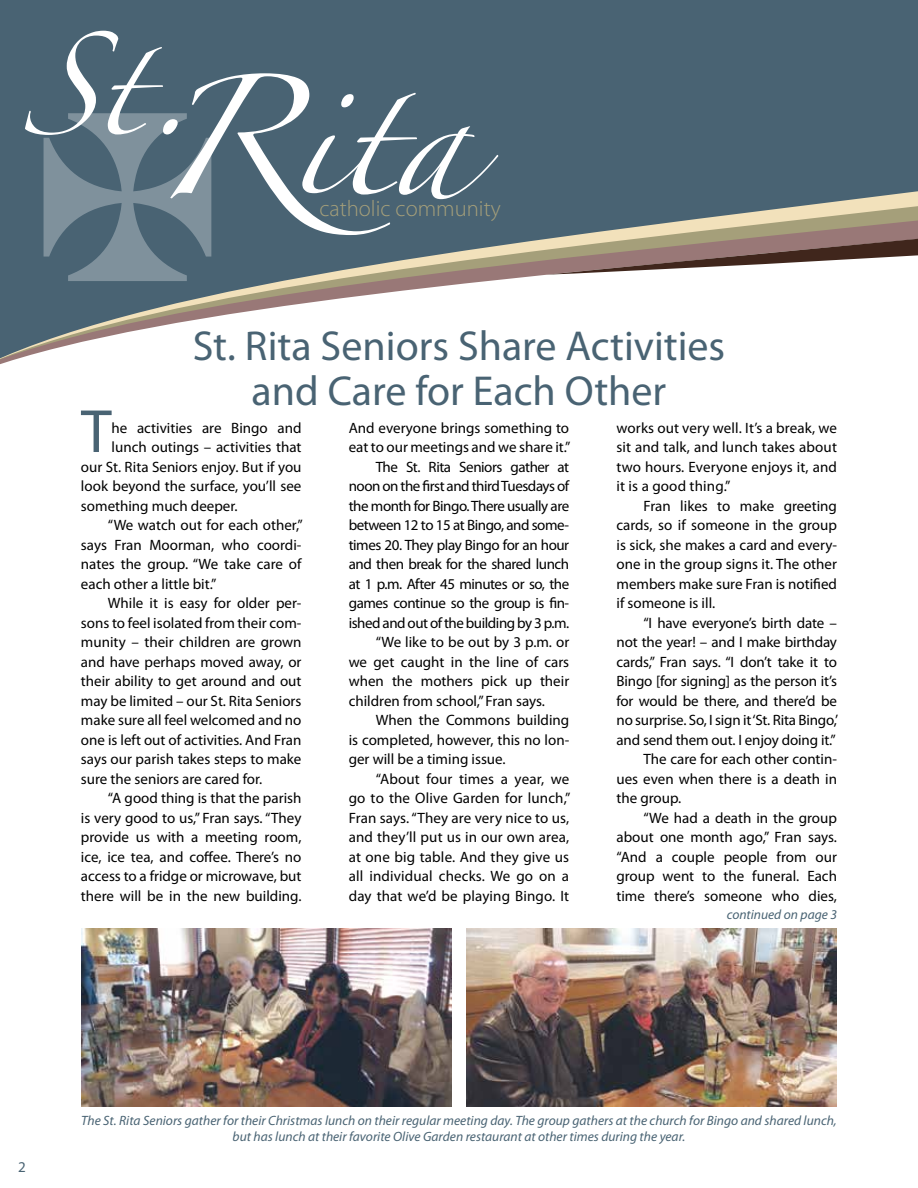
<style>
.page{position:relative;width:918px;height:1188px;background:#fff}
.page>*{position:absolute;margin:0;border:0;box-sizing:border-box;transform-origin:0 0}
.t1{font:108px "Zapfino";color:#fff}
.t2{font:92.85px "Zapfino";color:#fff}
.t3{font:61.5px "Myriad Pro";color:#496373}
.t4{font:42px/45px "Myriad Pro";color:#496373;text-align:center}
.t5{font:300 22.65px "Myriad Pro";color:#a59f7a}
.t6{font:15px/19.5px "Myriad Pro";color:#000;text-align:justify}
.t7{font:15px "Myriad Pro";letter-spacing:-.03em;color:#000}
.t8{font:15px "Myriad Pro";color:#496373}
.t9{font:italic 13.5px/16.2px "Myriad Pro";color:#496373;text-align:center}
</style>
<div class="page">
<div style="left:0;top:0;width:918px;height:25px;background:#496373"></div>
<div style="left:0;top:25px;width:918px;height:31px;background:#496373"></div>
<div style="left:0;top:56px;width:918px;height:35px;background:#496373"></div>
<svg style="left:0;top:91px;width:546px;height:273px;fill:#496373"></svg>
<svg style="left:546px;top:91px;width:372px;height:184px;background:#6b777c"></svg>
<img style="left:81px;top:929px;width:370px;height:178px">
<img style="left:467px;top:929px;width:370px;height:178px">
<div style="left:43px;top:110px;width:168px;height:171px;background:#496373"></div>
<h2 class="t2" style="left:19px;top:47px;width:177px">St.</h2>
<h1 class="t1" style="left:152px;top:93px;width:319px">Rita</h1>
<h3 class="t5" style="left:319px;top:195px;width:183px">catholic community</h3>
<h3 class="t4" style="left:193px;top:323px;width:534px">St. Rita Seniors Share Activities and Care for Each Other</h3>
<h3 class="t3" style="left:81px;top:393px;width:32px">T</h3>
<p class="t6" style="left:112px;top:417px;width:191px">he activities are Bingo and</p>
<p class="t6" style="left:112px;top:437px;width:191px">lunch outings – activities that</p>
<p class="t6" style="left:81px;top:456px;width:222px">our St. Rita Seniors enjoy. But if you</p>
<p class="t6" style="left:81px;top:476px;width:222px">look beyond the surface, you’ll see</p>
<p class="t6" style="left:81px;top:495px;width:158px">something much deeper.</p>
<p class="t6" style="left:108px;top:515px;width:196px">“We watch out for each other,”</p>
<p class="t6" style="left:81px;top:534px;width:222px">says Fran Moorman, who coordi-</p>
<p class="t6" style="left:81px;top:554px;width:222px">nates the group. “We take care of</p>
<p class="t6" style="left:81px;top:573px;width:137px">each other a little bit.”</p>
<p class="t6" style="left:108px;top:593px;width:195px">While it is easy for older per-</p>
<p class="t6" style="left:81px;top:612px;width:222px">sons to feel isolated from their com-</p>
<p class="t6" style="left:81px;top:632px;width:222px">munity – their children are grown</p>
<p class="t6" style="left:81px;top:651px;width:222px">and have perhaps moved away, or</p>
<p class="t6" style="left:81px;top:671px;width:222px">their ability to get around and out</p>
<p class="t6" style="left:81px;top:690px;width:222px">may be limited – our St. Rita Seniors</p>
<p class="t6" style="left:81px;top:710px;width:222px">make sure all feel welcomed and no</p>
<p class="t6" style="left:81px;top:729px;width:222px">one is left out of activities. And Fran</p>
<p class="t6" style="left:81px;top:749px;width:222px">says our parish takes steps to make</p>
<p class="t6" style="left:81px;top:768px;width:183px">sure the seniors are cared for.</p>
<p class="t6" style="left:108px;top:788px;width:195px">“A good thing is that the parish</p>
<p class="t6" style="left:81px;top:807px;width:222px">is very good to us,” Fran says. “They</p>
<p class="t6" style="left:81px;top:827px;width:222px">provide us with a meeting room,</p>
<p class="t6" style="left:81px;top:846px;width:222px">ice, ice tea, and coffee. There’s no</p>
<p class="t6" style="left:81px;top:866px;width:222px">access to a fridge or microwave, but</p>
<p class="t6" style="left:81px;top:885px;width:222px">there will be in the new building.</p>
<p class="t6" style="left:349px;top:417px;width:222px">And everyone brings something to</p>
<p class="t6" style="left:349px;top:437px;width:223px">eat to our meetings and we share it.”</p>
<p class="t7" style="left:376px;top:457px;width:195px">The St. Rita Seniors gather at</p>
<p class="t7" style="left:349px;top:477px;width:222px">noon on the first and third Tuesdays of</p>
<p class="t7" style="left:349px;top:496px;width:222px">the month for Bingo. There usually are</p>
<p class="t7" style="left:349px;top:516px;width:222px">between 12 to 15 at Bingo, and some-</p>
<p class="t7" style="left:349px;top:535px;width:222px">times 20. They play Bingo for an hour</p>
<p class="t7" style="left:349px;top:555px;width:222px">and then break for the shared lunch</p>
<p class="t7" style="left:349px;top:574px;width:222px">at 1 p.m. After 45 minutes or so, the</p>
<p class="t7" style="left:349px;top:594px;width:222px">games continue so the group is fin-</p>
<p class="t7" style="left:349px;top:613px;width:222px">ished and out of the building by 3 p.m.</p>
<p class="t6" style="left:376px;top:632px;width:195px">“We like to be out by 3 p.m. or</p>
<p class="t6" style="left:349px;top:651px;width:222px">we get caught in the line of cars</p>
<p class="t6" style="left:349px;top:671px;width:222px">when the mothers pick up their</p>
<p class="t6" style="left:349px;top:690px;width:198px">children from school,” Fran says.</p>
<p class="t6" style="left:376px;top:710px;width:195px">When the Commons building</p>
<p class="t6" style="left:349px;top:729px;width:222px">is completed, however, this no lon-</p>
<p class="t6" style="left:349px;top:749px;width:158px">ger will be a timing issue.</p>
<p class="t6" style="left:376px;top:768px;width:195px">“About four times a year, we</p>
<p class="t6" style="left:349px;top:788px;width:223px">go to the Olive Garden for lunch,”</p>
<p class="t6" style="left:349px;top:807px;width:222px">Fran says. “They are very nice to us,</p>
<p class="t6" style="left:349px;top:827px;width:222px">and they’ll put us in our own area,</p>
<p class="t6" style="left:349px;top:846px;width:222px">at one big table. And they give us</p>
<p class="t6" style="left:349px;top:866px;width:222px">all individual checks. We go on a</p>
<p class="t6" style="left:349px;top:885px;width:222px">day that we’d be playing Bingo. It</p>
<p class="t6" style="left:616px;top:417px;width:222px">works out very well. It’s a break, we sit and talk, and lunch takes about two hours. Everyone enjoys it, and it is a good thing.”</p>
<p class="t6" style="left:616px;top:495px;width:222px;text-indent:27px">Fran likes to make greeting cards, so if someone in the group is sick, she makes a card and every&shy;one in the group signs it. The other members make sure Fran is notified if someone is ill.</p>
<p class="t6" style="left:643px;top:612px;width:195px">“I have everyone’s birth date –</p>
<p class="t6" style="left:616px;top:632px;width:222px">not the year! – and I make birthday</p>
<p class="t6" style="left:616px;top:651px;width:222px">cards,” Fran says. “I don’t take it to</p>
<p class="t6" style="left:616px;top:671px;width:222px">Bingo [for signing] as the person it’s</p>
<p class="t6" style="left:616px;top:690px;width:222px">for would be there, and there’d be</p>
<p class="t6" style="left:616px;top:710px;width:223px">no surprise. So, I sign it ‘St. Rita Bingo,’</p>
<p class="t6" style="left:616px;top:729px;width:221px">and send them out. I enjoy doing it.”</p>
<p class="t6" style="left:643px;top:749px;width:195px">The care for each other contin-</p>
<p class="t6" style="left:616px;top:768px;width:222px">ues even when there is a death in</p>
<p class="t6" style="left:616px;top:788px;width:66px">the group.</p>
<p class="t6" style="left:643px;top:807px;width:195px">“We had a death in the group</p>
<p class="t6" style="left:616px;top:827px;width:222px">about one month ago,” Fran says.</p>
<p class="t6" style="left:616px;top:846px;width:222px">“And a couple people from our</p>
<p class="t6" style="left:616px;top:866px;width:222px">group went to the funeral. Each</p>
<p class="t6" style="left:616px;top:885px;width:222px">time there’s someone who dies,</p>
<p class="t9" style="left:727px;top:906px;width:112px">continued on page 3</p>
<p class="t8" style="left:18px;top:1158px;width:9px">2</p>
<p class="t9" style="left:81px;top:1112px;width:757px">The St. Rita Seniors gather for their Christmas lunch on their regular meeting day. The group gathers at the church for Bingo and shared lunch, but has lunch at their favorite Olive Garden restaurant at other times during the year.</p>
</div>
